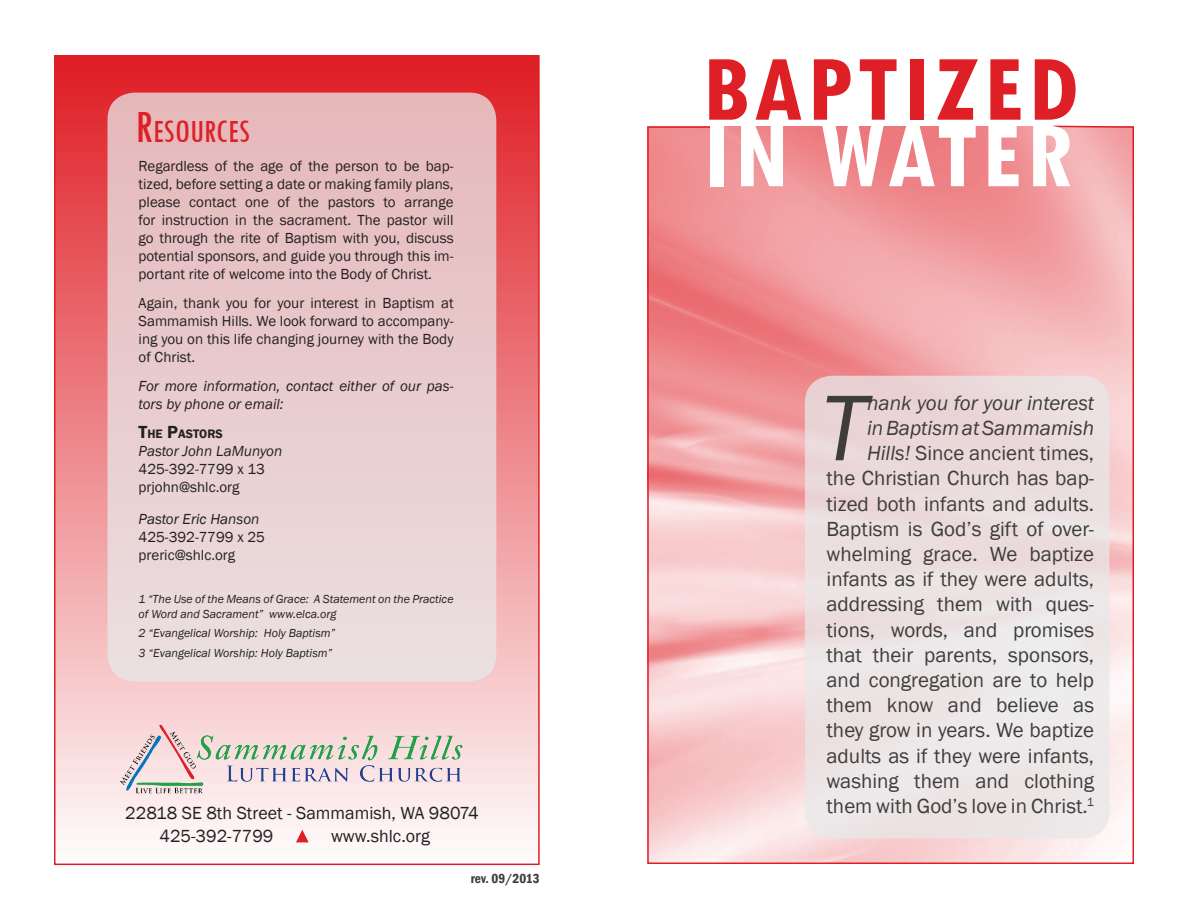
<style>
.page{position:relative;width:1188px;height:918px;background:#fff}
.page>*{position:absolute;margin:0;border:0;box-sizing:border-box;transform-origin:0 0}
.t1{font:700 condensed 99px "Tw Cen";letter-spacing:.05em;color:#df1f26}
.t2{font:700 condensed 99px "Tw Cen";letter-spacing:.05em;color:#fff}
.t3{font:italic 96.6px "Franklin Gothic";color:#3e3d3c}
.t4{font:condensed 33.6px "Tw Cen";color:#df1f26}
.t5{font:21px/25.2px "Franklin Gothic";color:#3e3d3c;text-align:right}
.t6{font:18px "Franklin Gothic";color:#231f20}
.t7{font:15px/18px "Franklin Gothic";color:#231f20;text-align:justify}
.t8{font:italic 15px/18px "Franklin Gothic";color:#231f20}
.t9{font:600 condensed 13.5px "Franklin Gothic";color:#3e3d3c}
.t10{font:600 12.6px "Franklin Gothic";color:#231f20}
.t11{font:italic 12px/14.4px "Franklin Gothic";color:#231f20}
.s1{font-size:48px}
.s2{font-size:18px}
.s3{font-style:italic}
</style>
<div class="page">
<svg style="left:647px;top:125px;width:487px;height:739px;background:#f3acae"></svg>
<div style="left:54px;top:55px;width:484px;height:809px;background:linear-gradient(to bottom,#de1d24,#fefcfd)"></div>
<img style="left:118px;top:721px;width:358px;height:78px">
<svg style="left:296px;top:830px;width:13px;height:12px"></svg>
<div style="left:108px;top:93px;width:388px;height:588px;background:linear-gradient(to bottom,#e5b7b9,#ebe0e1);border-radius:27px"></div>
<div style="left:805px;top:376px;width:304px;height:462px;background:#e8e8e9;border-radius:27px"></div>
<p class="t4" style="left:136px;top:112px;width:116px"><span class="s1">R</span>ESOURCES</p>
<p class="t7" style="left:139px;top:157px;width:317px">Regardless of the age of the person to be bap&shy;tized, before setting a date or making family plans, please contact one of the pastors to arrange for instruction in the sacrament. The pastor will go through the rite of Baptism with you, discuss potential sponsors, and guide you through this im&shy;portant rite of welcome into the Body of Christ.</p>
<p class="t7" style="left:139px;top:294px;width:317px">Again, thank you for your interest in Baptism at Sammamish Hills. We look forward to accompany&shy;ing you on this life changing journey with the Body of Christ.</p>
<p class="t8" style="left:139px;top:377px;width:316px">For more information, contact either of our pas&shy;tors by phone or email:</p>
<p class="t10" style="left:139px;top:426px;width:86px"><span class="s2">T</span>HE <span class="s2">P</span>ASTORS</p>
<p class="t8" style="left:139px;top:442px;width:145px">Pastor John LaMunyon</p>
<p class="t7" style="left:139px;top:460px;width:128px">425-392-7799 x 13</p>
<p class="t7" style="left:139px;top:478px;width:102px">prjohn@shlc.org</p>
<p class="t8" style="left:139px;top:510px;width:122px">Pastor Eric Hanson</p>
<p class="t7" style="left:139px;top:528px;width:128px">425-392-7799 x 25</p>
<p class="t7" style="left:139px;top:546px;width:98px">preric@shlc.org</p>
<p class="t11" style="left:139px;top:592px;width:316px">1 “The Use of the Means of Grace: A Statement on the Practice of Word and Sacrament” www.elca.org</p>
<p class="t11" style="left:139px;top:626px;width:198px">2 “Evangelical Worship: Holy Baptism”</p>
<p class="t11" style="left:139px;top:646px;width:195px">3 “Evangelical Worship: Holy Baptism”</p>
<p class="t6" style="left:125px;top:802px;width:355px">22818 SE 8th Street - Sammamish, WA 98074</p>
<p class="t6" style="left:160px;top:825px;width:116px">425-392-7799</p>
<p class="t6" style="left:331px;top:825px;width:100px">www.shlc.org</p>
<p class="t9" style="left:471px;top:870px;width:70px">rev. 09/2013</p>
<p class="t1" style="left:702px;top:29px;width:378px">BAPTIZED</p>
<p class="t2" style="left:703px;top:95px;width:371px">IN WATER</p>
<p class="t5" style="left:827px;top:391px;width:269px"><span class="s3">hank you for your interest<br>in Baptism at Sammamish<br>Hills!</span> Since ancient times,<br>the Christian Church has bap&shy;tized both infants and adults.<br>Baptism is God’s gift of over&shy;whelming grace. We baptize infants as if they were adults, addressing them with ques&shy;tions, words, and promises that their parents, sponsors, and congregation are to help them know and believe as they grow in years. We baptize adults as if they were infants, washing them and clothing them with God’s love in Christ.<sup>1</sup></p>
<p class="t3" style="left:820px;top:368px;width:49px">T</p>
</div>
